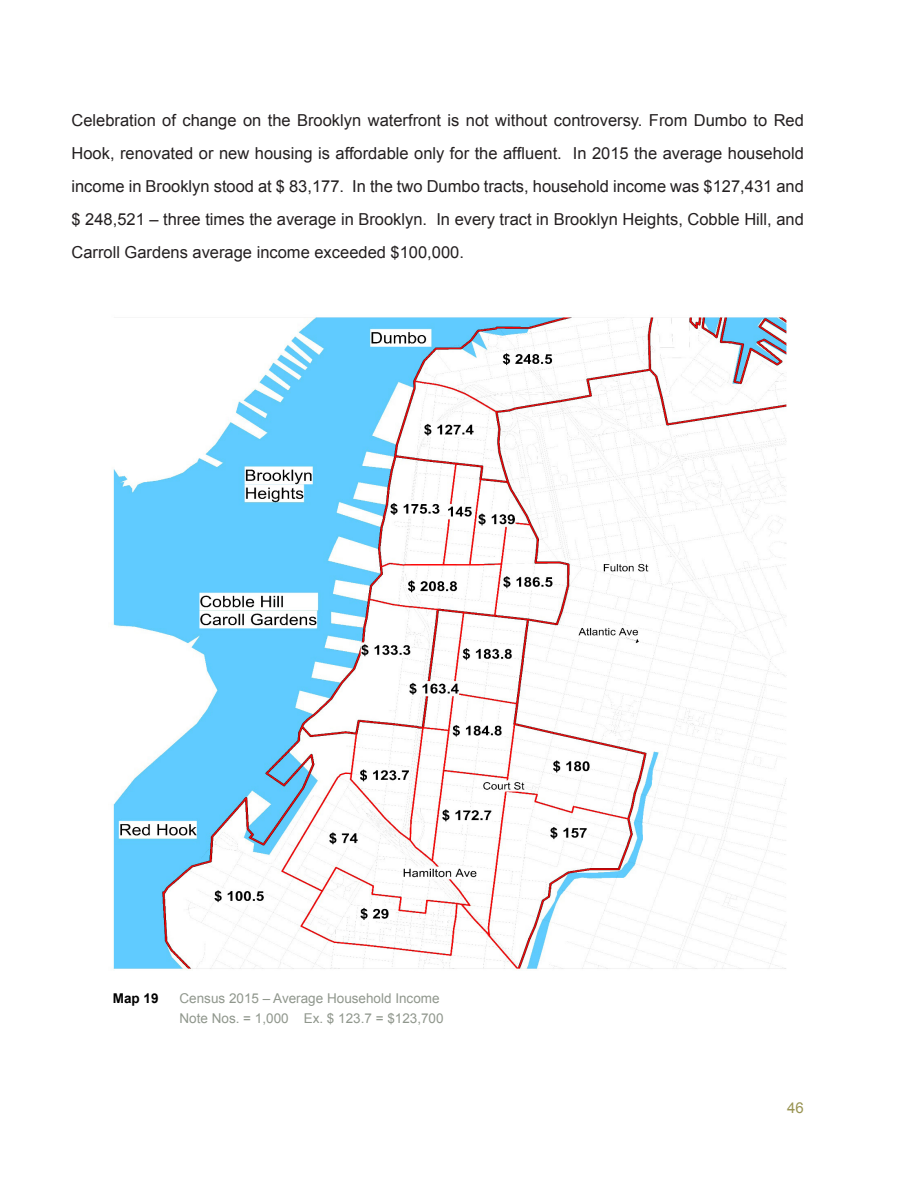
<style>
.page{position:relative;width:918px;height:1188px;background:#fff}
.page>*{position:absolute;margin:0;border:0;box-sizing:border-box;transform-origin:0 0}
.t1{font:16.5px/33px "Arial";color:#231f20;text-align:justify}
.t2{font:15px "Arial";color:#999453}
.t3{font:13.5px "Arial";color:#90978d}
.t4{font:700 13.5px "Arial";color:#000}
</style>
<div class="page">
<img style="left:113px;top:317px;width:674px;height:653px">
<p class="t1" style="left:71px;top:104px;width:734px">Celebration of change on the Brooklyn waterfront is not without controversy. From Dumbo to Red Hook, renovated or new housing is affordable only for the affluent. In 2015 the average household income in Brooklyn stood at $ 83,177. In the two Dumbo tracts, household income was $127,431 and $ 248,521 – three times the average in Brooklyn. In every tract in Brooklyn Heights, Cobble Hill, and Carroll Gardens average income exceeded $100,000.</p>
<p class="t4" style="left:113px;top:989px;width:47px">Map 19</p>
<p class="t3" style="left:179px;top:989px;width:262px">Census 2015 – Average Household Income</p>
<p class="t3" style="left:179px;top:1009px;width:266px">Note Nos. = 1,000 Ex. $ 123.7 = $123,700</p>
<p class="t2" style="left:787px;top:1098px;width:18px">46</p>
</div>
